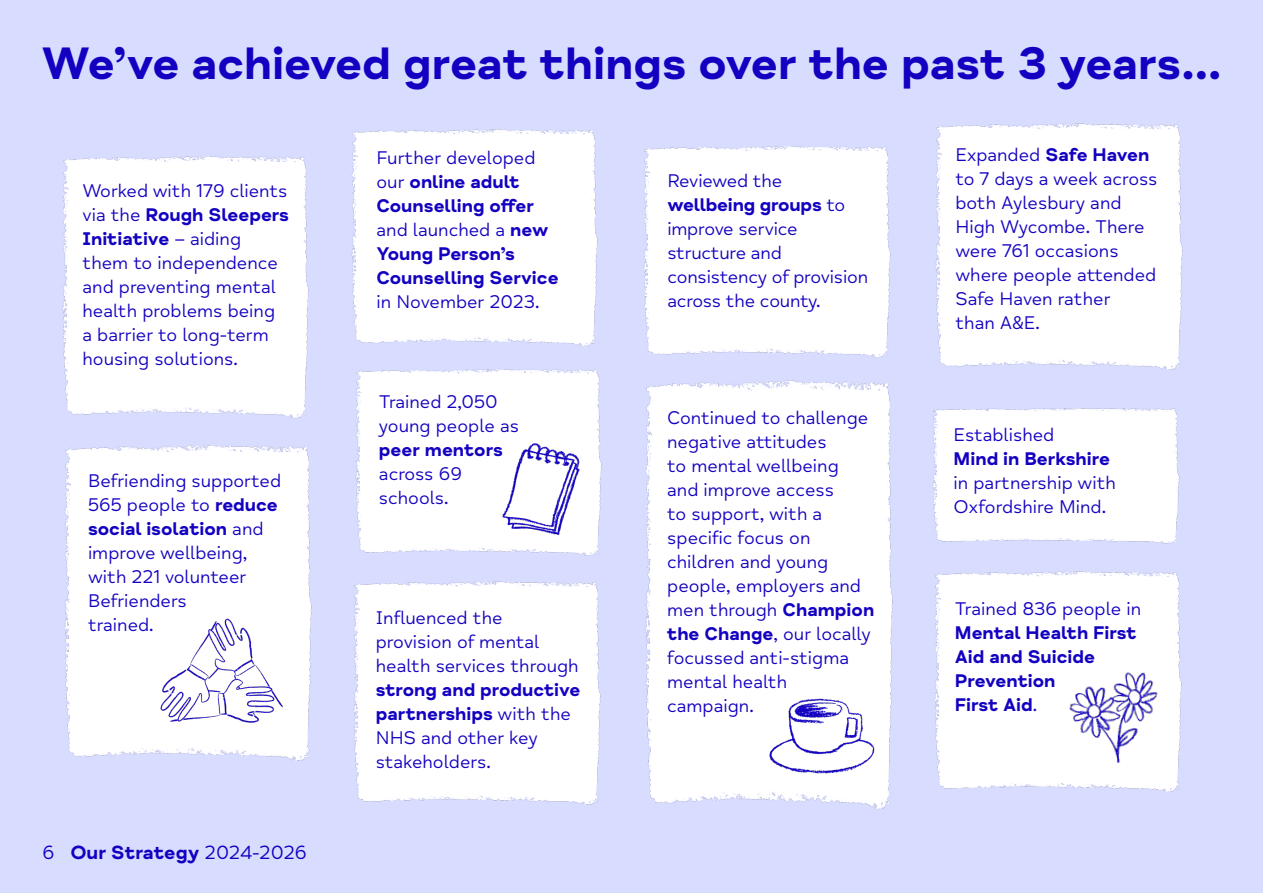
<style>
.page{position:relative;width:1263px;height:893px;background:#d8dcff}
.page>*{position:absolute;margin:0;border:0;box-sizing:border-box;transform-origin:0 0}
.t1{font:46.5px "Mind Meridian Display";color:#1300c1}
.t2{font:700 19.5px "Mind Meridian";color:#1300c1}
.t3{font:18.75px/24px "Mind Meridian";color:#1300c1}
.t4{font:700 18.75px/24px "Mind Meridian";color:#1300c1}
.s1{font-weight:700}
.s2{font-weight:400}
</style>
<div class="page">
<hr style="left:1262px;top:0;width:1px;height:893px;background:#ff338e">
<img style="left:351px;top:129px;width:247px;height:217px">
<div style="left:933px;top:408px;width:247px;height:136px;background:#fff"></div>
<div style="left:935px;top:123px;width:248px;height:247px;background:#fff"></div>
<div style="left:62px;top:156px;width:247px;height:263px;background:#fff"></div>
<img style="left:64px;top:445px;width:248px;height:316px">
<img style="left:148px;top:605px;width:155px;height:128px">
<img style="left:934px;top:571px;width:248px;height:221px">
<img style="left:1066px;top:668px;width:99px;height:99px">
<img style="left:355px;top:369px;width:247px;height:187px">
<img style="left:494px;top:440px;width:97px;height:98px">
<img style="left:353px;top:581px;width:248px;height:224px">
<img style="left:643px;top:146px;width:248px;height:212px">
<img style="left:645px;top:380px;width:248px;height:430px">
<img style="left:765px;top:681px;width:113px;height:112px">
<p class="t1" style="left:41px;top:35px;width:1181px">We’ve achieved great things over the past 3 years...</p>
<p class="t3" style="left:82px;top:179px;width:208px">Worked with 179 clients via the <span class="s1">Rough Sleepers<br>Initiative</span> – aiding them to independence and preventing mental health problems being a barrier to long-term housing solutions.</p>
<p class="t3" style="left:88px;top:469px;width:195px">Befriending supported<br>565 people to <span class="s1">reduce social isolation</span> and</p>
<p class="t3" style="left:88px;top:541px;width:161px;text-align:justify">improve wellbeing, with 221 volunteer Befrienders</p>
<p class="t3" style="left:88px;top:613px;width:67px">trained.</p>
<p class="t2" style="left:43px;top:840px;width:266px"><span class="s2">6</span> Our Strategy <span class="s2">2024-2026</span></p>
<p class="t3" style="left:377px;top:146px;width:160px">Further developed</p>
<p class="t4" style="left:377px;top:170px;width:145px"><span class="s2">our</span> online adult</p>
<p class="t4" style="left:377px;top:194px;width:159px">Counselling offer</p>
<p class="t4" style="left:377px;top:218px;width:173px"><span class="s2">and launched a</span> new<br>Young Person’s</p>
<p class="t4" style="left:377px;top:266px;width:184px">Counselling Service</p>
<p class="t3" style="left:377px;top:290px;width:164px">in November 2023.</p>
<p class="t3" style="left:379px;top:390px;width:120px">Trained 2,050</p>
<p class="t3" style="left:379px;top:414px;width:142px">young people as</p>
<p class="t4" style="left:379px;top:438px;width:125px">peer mentors</p>
<p class="t3" style="left:379px;top:462px;width:84px">across 69</p>
<p class="t3" style="left:379px;top:486px;width:71px">schools.</p>
<p class="t3" style="left:376px;top:606px;width:206px">Influenced the provision of mental health services through <span class="s1">strong and productive partnerships</span> with the<br>NHS and other key stakeholders.</p>
<p class="t3" style="left:667px;top:169px;width:116px">Reviewed the</p>
<p class="t3" style="left:667px;top:193px;width:179px"><span class="s1">wellbeing groups</span> to improve service</p>
<p class="t3" style="left:667px;top:241px;width:116px">structure and</p>
<p class="t3" style="left:667px;top:265px;width:202px">consistency of provision across the county.</p>
<p class="t3" style="left:667px;top:406px;width:203px">Continued to challenge negative attitudes</p>
<p class="t3" style="left:667px;top:454px;width:173px">to mental wellbeing</p>
<p class="t3" style="left:667px;top:478px;width:168px">and improve access</p>
<p class="t3" style="left:667px;top:502px;width:209px">to support, with a specific focus on children and young people, employers and men through <span class="s1">Champion the Change</span>, our locally focussed anti-stigma mental health</p>
<p class="t3" style="left:667px;top:694px;width:88px">campaign.</p>
<p class="t3" style="left:955px;top:143px;width:204px">Expanded <span class="s1">Safe Haven </span>to 7 days a week across both Aylesbury and<br>High Wycombe. There were 761 occasions where people attended<br>Safe Haven rather</p>
<p class="t3" style="left:955px;top:311px;width:86px">than A&amp;E.</p>
<p class="t3" style="left:954px;top:423px;width:102px">Established</p>
<p class="t3" style="left:954px;top:447px;width:164px"><span class="s1">Mind in Berkshire </span>in partnership with<br>Oxfordshire Mind.</p>
<p class="t4" style="left:955px;top:597px;width:188px"><span class="s2">Trained 836 people in<br></span>Mental Health First<br>Aid and Suicide</p>
<p class="t4" style="left:955px;top:669px;width:102px">Prevention</p>
<p class="t4" style="left:955px;top:693px;width:84px">First Aid<span class="s2">.</span></p>
</div>
